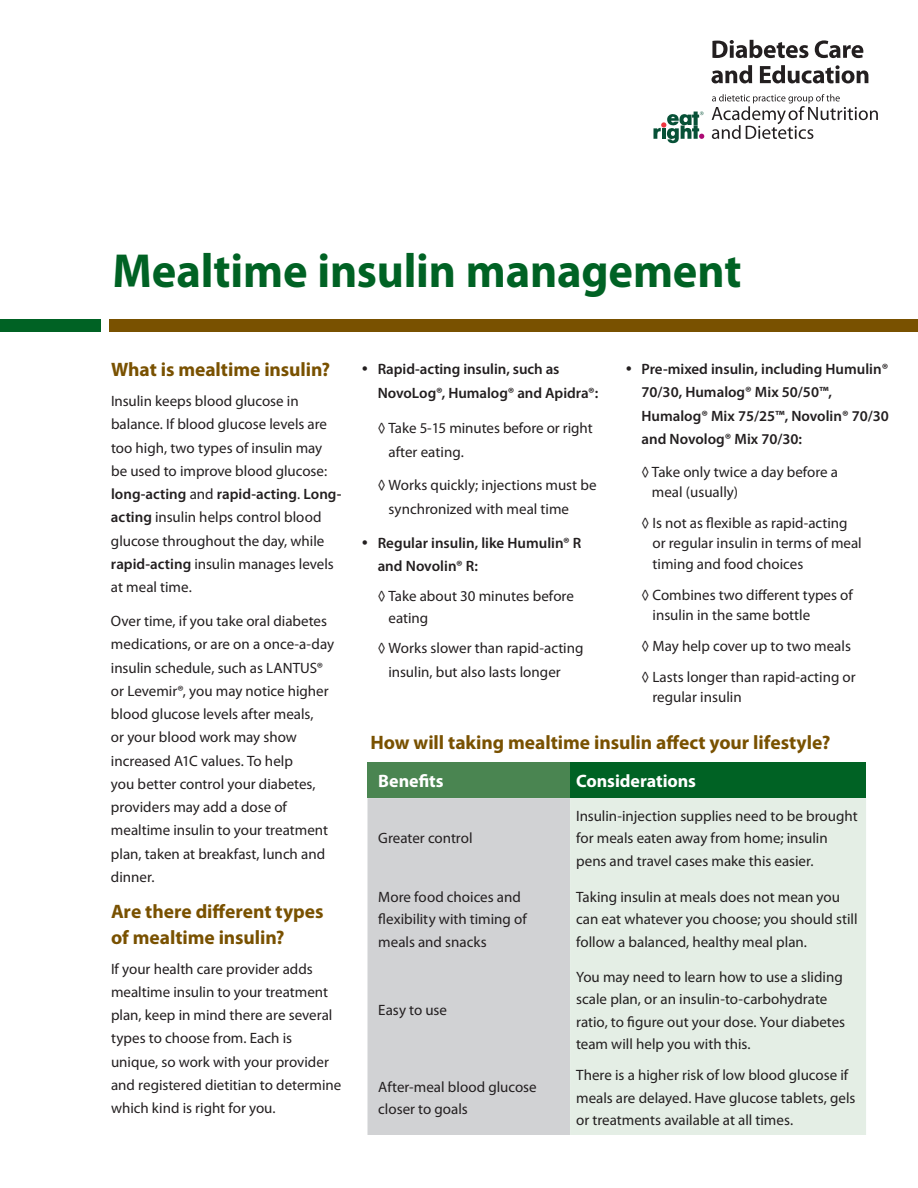
<style>
.page{position:relative;width:918px;height:1188px;background:#fff}
.page>*{position:absolute;margin:0;border:0;box-sizing:border-box;transform-origin:0 0}
.t1{font:700 48px "Myriad Pro";letter-spacing:-.005em;color:#006224}
.t2{font:700 19.5px/25.5px "Myriad Pro";letter-spacing:-.005em;color:#795100}
.t3{font:700 18px "Myriad Pro";letter-spacing:-.005em;color:#fff}
.t4{font:15px/23.2px "Myriad Pro";color:#231f20}
.t5{font:600 15px/23.2px "Myriad Pro";color:#231f20}
.s1{font-weight:600}
</style>
<div class="page">
<div style="left:110px;top:319px;width:808px;height:13px;background:#795100"></div>
<div style="left:0;top:319px;width:100px;height:13px;background:#006224"></div>
<div style="left:368px;top:763px;width:202px;height:35px;background:#4a8551"></div>
<div style="left:570px;top:763px;width:296px;height:35px;background:#006224"></div>
<div style="left:368px;top:798px;width:202px;height:337px;background:#d1d2d4"></div>
<div style="left:570px;top:798px;width:296px;height:337px;background:#e4eee5"></div>
<svg style="left:654px;top:111px;width:50px;height:32px"></svg>
<svg style="left:712px;top:94px;width:166px;height:45px"></svg>
<svg style="left:712px;top:40px;width:96px;height:18px"></svg>
<svg style="left:815px;top:40px;width:48px;height:18px"></svg>
<svg style="left:712px;top:65px;width:40px;height:18px"></svg>
<svg style="left:760px;top:65px;width:108px;height:18px"></svg>
<p class="t1" style="left:112px;top:240px;width:630px">Mealtime insulin management</p>
<p class="t2" style="left:111px;top:356px;width:221px">What is mealtime insulin?</p>
<p class="t4" style="left:111px;top:389px;width:232px">Insulin keeps blood glucose in balance. If blood glucose levels are too high, two types of insulin may be used to improve blood glucose: <span class="s1">long-acting</span> and <span class="s1">rapid-acting</span>. <span class="s1">Long&shy;acting</span> insulin helps control blood glucose throughout the day, while <span class="s1">rapid-acting</span> insulin manages levels at meal time.</p>
<p class="t4" style="left:111px;top:609px;width:225px">Over time, if you take oral diabetes medications, or are on a once-a-day insulin schedule, such as LANTUS® or Levemir®, you may notice higher blood glucose levels after meals,<br>or your blood work may show increased A1C values. To help<br>you better control your diabetes, providers may add a dose of mealtime insulin to your treatment plan, taken at breakfast, lunch and dinner.</p>
<p class="t2" style="left:111px;top:898px;width:214px">Are there different types of mealtime insulin?</p>
<p class="t4" style="left:111px;top:957px;width:232px">If your health care provider adds mealtime insulin to your treatment plan, keep in mind there are several types to choose from. Each is unique, so work with your provider and registered dietitian to determine which kind is right for you.</p>
<p class="t5" style="left:378px;top:357px;width:222px;line-height:24px">Rapid-acting insulin, such as<br>NovoLog®, Humalog® and Apidra®:</p>
<p class="t4" style="left:388px;top:416px;width:206px;line-height:24px;text-indent:-11px">◊ Take 5-15 minutes before or right after eating.</p>
<p class="t4" style="left:388px;top:472px;width:210px;line-height:24px;text-indent:-11px">◊ Works quickly; injections must be synchronized with meal time</p>
<p class="t5" style="left:378px;top:531px;width:205px">Regular insulin, like Humulin® R and Novolin® R:</p>
<p class="t4" style="left:388px;top:585px;width:187px;line-height:21.8px;text-indent:-11px">◊ Take about 30 minutes before eating</p>
<p class="t4" style="left:388px;top:637px;width:197px;text-indent:-11px">◊ Works slower than rapid-acting insulin, but also lasts longer</p>
<p class="t5" style="left:642px;top:357px;width:249px">Pre-mixed insulin, including Humulin®<br>70/30, Humalog® Mix 50/50™,<br>Humalog® Mix 75/25™, Novolin® 70/30 and Novolog® Mix 70/30:</p>
<p class="t4" style="left:652px;top:461px;width:188px;line-height:20.2px;text-indent:-10px">◊ Take only twice a day before a meal (usually)</p>
<p class="t4" style="left:653px;top:513px;width:211px;line-height:20.2px;text-indent:-11px">◊ Is not as flexible as rapid-acting or regular insulin in terms of meal timing and food choices</p>
<p class="t4" style="left:653px;top:584px;width:202px;line-height:20.2px;text-indent:-11px">◊ Combines two different types of insulin in the same bottle</p>
<p class="t4" style="left:642px;top:634px;width:211px">◊ May help cover up to two meals</p>
<p class="t4" style="left:653px;top:667px;width:205px;line-height:20.2px;text-indent:-11px">◊ Lasts longer than rapid-acting or regular insulin</p>
<p class="t2" style="left:370px;top:729px;width:461px">How will taking mealtime insulin affect your lifestyle?</p>
<p class="t3" style="left:378px;top:769px;width:67px">Benefits</p>
<p class="t3" style="left:576px;top:769px;width:121px">Considerations</p>
<p class="t4" style="left:378px;top:827px;width:96px">Greater control</p>
<p class="t4" style="left:576px;top:804px;width:283px;line-height:22.5px">Insulin-injection supplies need to be brought for meals eaten away from home; insulin pens and travel cases make this easier.</p>
<p class="t4" style="left:378px;top:885px;width:150px;line-height:22.5px">More food choices and flexibility with timing of meals and snacks</p>
<p class="t4" style="left:576px;top:885px;width:283px;line-height:22.5px">Taking insulin at meals does not mean you can eat whatever you choose; you should still follow a balanced, healthy meal plan.</p>
<p class="t4" style="left:378px;top:999px;width:70px">Easy to use</p>
<p class="t4" style="left:576px;top:965px;width:271px;line-height:22.5px">You may need to learn how to use a sliding scale plan, or an insulin-to-carbohydrate ratio, to figure out your dose. Your diabetes team will help you with this.</p>
<p class="t4" style="left:378px;top:1075px;width:160px;line-height:22.5px">After-meal blood glucose closer to goals</p>
<p class="t4" style="left:576px;top:1064px;width:281px;line-height:22.5px">There is a higher risk of low blood glucose if meals are delayed. Have glucose tablets, gels or treatments available at all times.</p>
</div>
